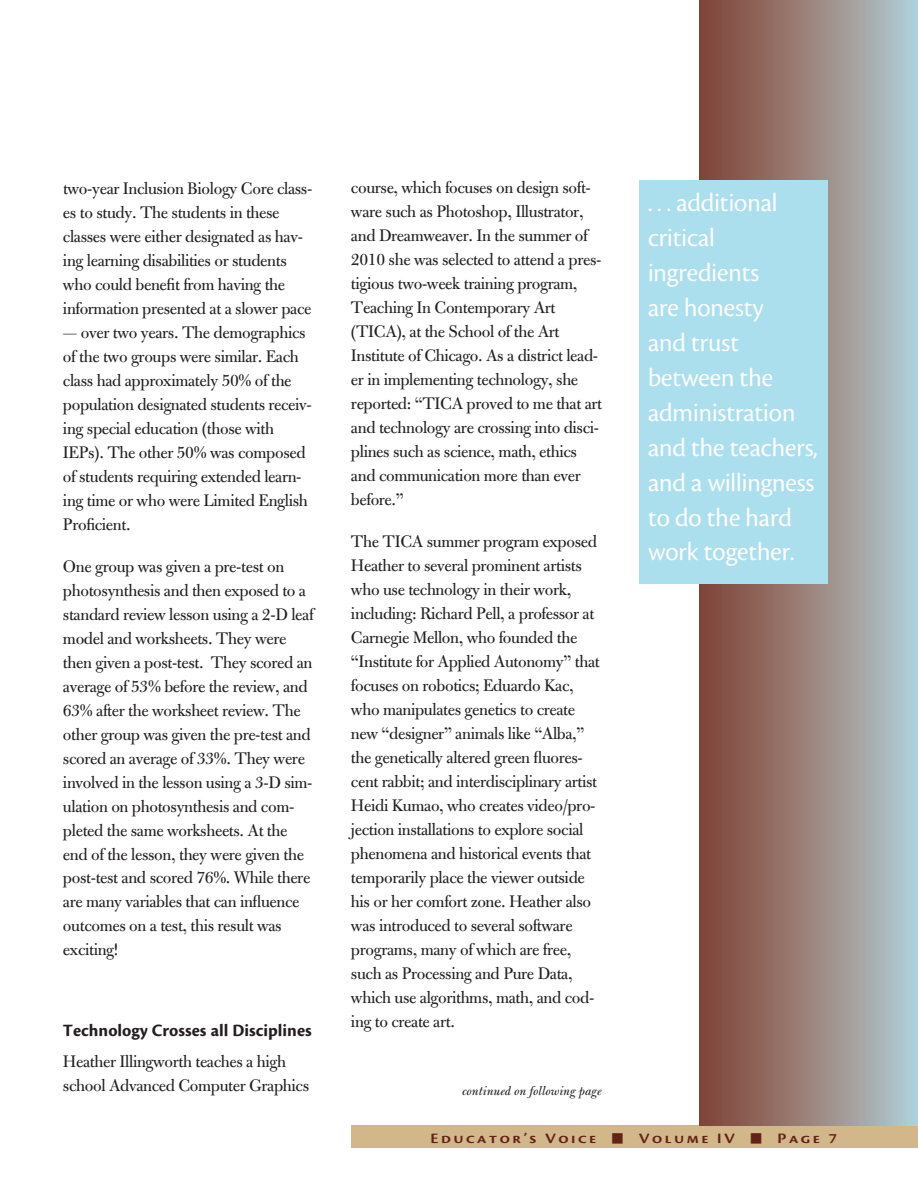
<style>
.page{position:relative;width:918px;height:1188px;background:#fff}
.page>*{position:absolute;margin:0;border:0;box-sizing:border-box;transform-origin:0 0}
._1-White_Pullquote{font:27px/35px "Cronos Pro Disp";color:#fff}
._1-Text{font:18px/24px "Bulmer MT Std";letter-spacing:-.02em;color:#231f20}
._1-Article_Subhead{font:700 18px "Cronos Pro";color:#231f20}
.GreenBar_BlueType{font:15px "Cronos Pro Semibold Disp";letter-spacing:.14em;color:#642118;scale:1.2 1}
.Text-12_16{font:italic 13.5px "Bulmer MT Std";color:#231f20}
</style>
<div class="page">
<div style="left:352px;top:1125px;width:566px;height:23px;background:#d2b78a"></div>
<div style="left:699px;top:0;width:219px;height:1125px;background:linear-gradient(to right,#813f2f,#b3cdd3)"></div>
<div style="left:639px;top:181px;width:189px;height:403px;background:#acdfed"></div>
<p class="_1-Text" style="left:63px;top:176px;width:251px">two-year Inclusion Biology Core class&shy;es to study. The students in these classes were either designated as hav&shy;ing learning disabilities or students who could benefit from having the information presented at a slower pace</p>
<p class="_1-Text" style="left:63px;top:320px;width:250px">— over two years. The demographics of the two groups were similar. Each class had approximately 50% of the population designated students receiv&shy;ing special education (those with IEPs). The other 50% was composed of students requiring extended learn&shy;ing time or who were Limited English Proficient.</p>
<p class="_1-Text" style="left:63px;top:554px;width:252px">One group was given a pre-test on photosynthesis and then exposed to a standard review lesson using a 2-D leaf model and worksheets. They were then given a post-test. They scored an average of 53% before the review, and 63% after the worksheet review. The other group was given the pre-test and scored an average of 33%. They were involved in the lesson using a 3-D sim&shy;ulation on photosynthesis and com&shy;pleted the same worksheets. At the end of the lesson, they were given the post-test and scored 76%. While there are many variables that can influence outcomes on a test, this result was exciting!</p>
<p class="_1-Article_Subhead" style="left:63px;top:1021px;width:250px">Technology Crosses all Disciplines</p>
<p class="_1-Text" style="left:63px;top:1050px;width:248px">Heather Illingworth teaches a high school Advanced Computer Graphics</p>
<p class="_1-Text" style="left:351px;top:176px;width:253px">course, which focuses on design soft&shy;ware such as Photoshop, Illustrator, and Dreamweaver. In the summer of 2010 she was selected to attend a pres&shy;tigious two-week training program, Teaching In Contemporary Art (TICA), at the School of the Art Institute of Chicago. As a district lead&shy;er in implementing technology, she reported: “TICA proved to me that art and technology are crossing into disci&shy;plines such as science, math, ethics and communication more than ever before.”</p>
<p class="_1-Text" style="left:351px;top:530px;width:250px">The TICA summer program exposed Heather to several prominent artists who use technology in their work, including: Richard Pell, a professor at Carnegie Mellon, who founded the “Institute for Applied Autonomy” that focuses on robotics; Eduardo Kac, who manipulates genetics to create new “designer” animals like “Alba,” the genetically altered green fluores&shy;cent rabbit; and interdisciplinary artist Heidi Kumao, who creates video/pro&shy;jection installations to explore social phenomena and historical events that temporarily place the viewer outside his or her comfort zone. Heather also was introduced to several software programs, many of which are free, such as Processing and Pure Data, which use algorithms, math, and cod&shy;ing to create art.</p>
<p class="Text-12_16" style="left:462px;top:1083px;width:141px">continued on following page</p>
<p class="_1-White_Pullquote" style="left:648px;top:185px;width:171px">. . . additional critical ingredients<br>are honesty<br>and trust between the administration and the teachers, and a willingness to do the hard work together.</p>
<p class="GreenBar_BlueType" style="left:430px;top:1130px;width:340px">Educator’s Voice ■ Volume IV ■ Page 7</p>
</div>
